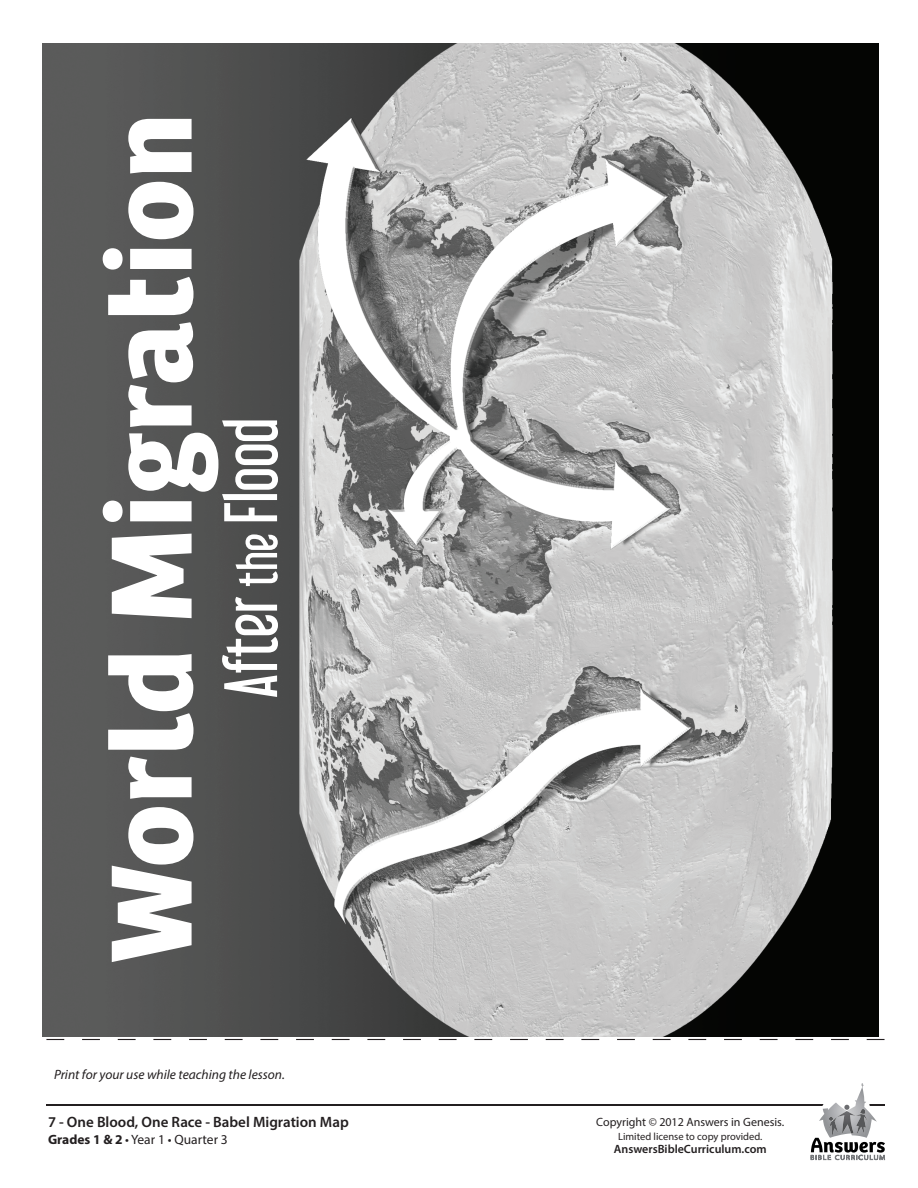
<style>
.page{position:relative;width:918px;height:1188px;background:#fff}
.page>*{position:absolute;margin:0;border:0;box-sizing:border-box;transform-origin:0 0}
.t1{font:700 120px "Bree";letter-spacing:.01em;color:#fff}
.t2{font:67.5px "Libel Suit";color:#fff}
.t3{font:600 15px "Myriad Pro";color:#231f20}
.t4{font:italic 13.5px "Myriad Pro";color:#231f20}
.t5{font:13.5px "Myriad Pro";color:#231f20}
.t6{font:12px "Myriad Pro";color:#231f20}
.t7{font:600 12px "Myriad Pro";color:#231f20}
.t8{font:10.5px "Myriad Pro";color:#231f20}
.s1{font-size:51px}
.s2{font-weight:700}
</style>
<div class="page">
<hr style="left:46px;top:1104px;width:839px;height:2px;background:#231f20">
<svg style="left:810px;top:1083px;width:76px;height:78px"></svg>
<img style="left:837px;top:1111px;width:19px;height:23px">
<svg style="left:46px;top:1039px;width:839px;height:1px"></svg>
<img style="left:42px;top:43px;width:837px;height:994px">
<h1 class="t1" style="left:79px;top:963px;width:851px;rotate:-90deg">World Migration</h1>
<h2 class="t2" style="left:210px;top:698px;width:282px;rotate:-90deg">After <span class="s1">the</span> Flood</h2>
<p class="t4" style="left:54px;top:1066px;width:233px">Print for your use while teaching the lesson.</p>
<p class="t3" style="left:48px;top:1113px;width:302px">7 - One Blood, One Race - Babel Migration Map</p>
<p class="t5" style="left:48px;top:1131px;width:181px"><span class="s2">Grades 1 &amp; 2</span> • Year 1 • Quarter 3</p>
<p class="t6" style="left:596px;top:1115px;width:190px">Copyright © 2012 Answers in Genesis.</p>
<p class="t8" style="left:618px;top:1130px;width:146px">Limited license to copy provided.</p>
<p class="t7" style="left:614px;top:1142px;width:154px">AnswersBibleCurriculum.com</p>
</div>
